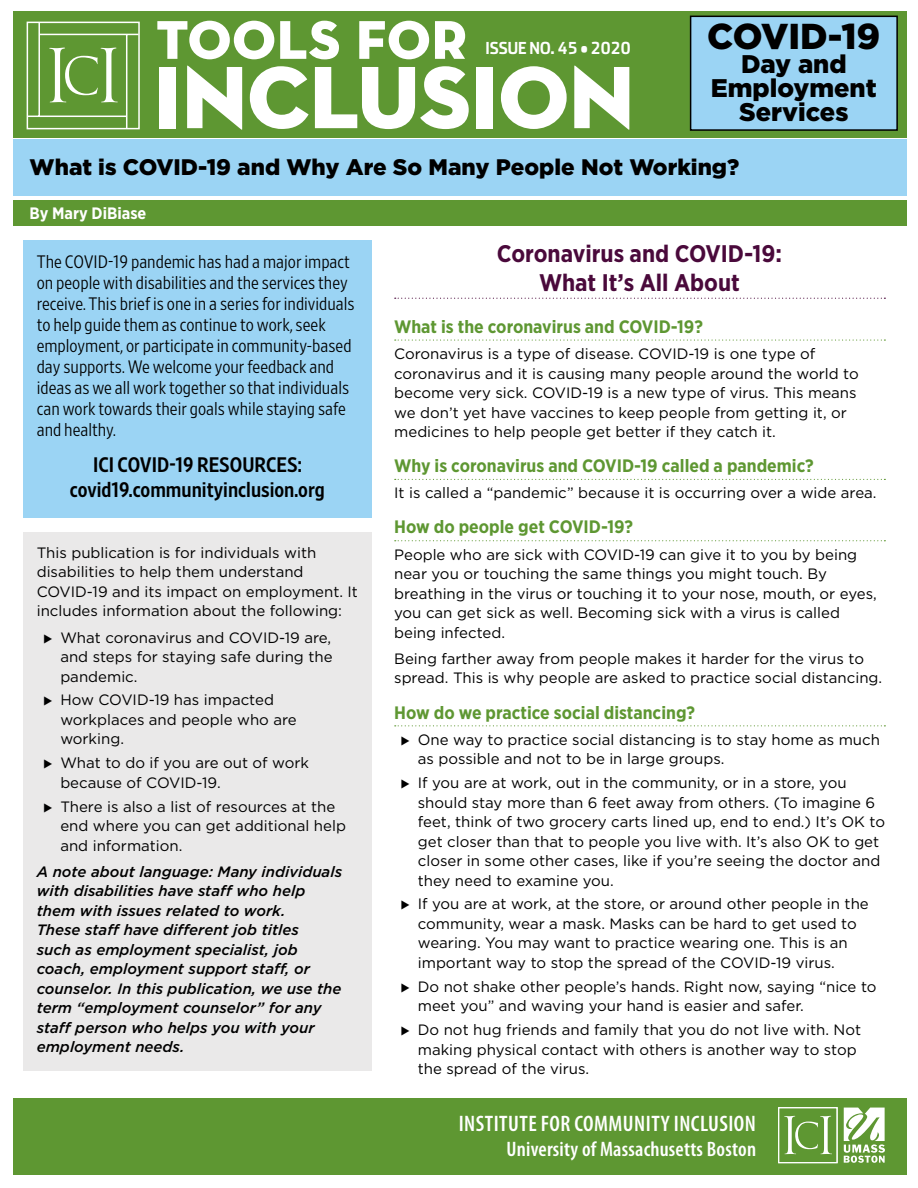
<style>
.page{position:relative;width:918px;height:1188px;background:#fff}
.page>*{position:absolute;margin:0;border:0;box-sizing:border-box;transform-origin:0 0}
.t1{font:90px "Neutra Disp Titling";color:#fff}
.t2{font:55.5px "Neutra Disp Titling";letter-spacing:.02em;color:#fff}
.t3{font:900 36px "Gotham HTF";color:#000}
.t4{font:900 25.5px/24px "Gotham HTF";color:#000;text-align:center}
.t5{font:700 24px/28.8px "Gotham Narrow";color:#4a093b;text-align:center}
.t6{font:900 22.5px "Gotham HTF";color:#000}
.t7{font:600 condensed 22.5px "Myriad Pro";letter-spacing:.02em;color:#fff}
.t8{font:21px "Retina Narrow Med";color:#000}
.t9{font:600 condensed 21px "Myriad Pro";letter-spacing:.01em;color:#fff}
.t10{font:300 18px/21px "Retina Narrow";color:#000}
.t11{font:700 18px "Gotham Narrow";color:#5e9732}
.t12{font:16.5px "Stainless Cond Bold Tab";color:#fff}
.t13{font:700 16.5px "Gotham Narrow";color:#fff}
.t14{font:15px/19.5px "Gotham HTF";color:#000}
.t15{font:italic 500 15px/19.5px "Gotham HTF";color:#000}
</style>
<div class="page">
<div style="left:14px;top:11px;width:893px;height:126px;background:#5e9732"></div>
<hr style="left:126px;top:34px;width:1px;height:95px;background:#fff">
<hr style="left:38px;top:22px;width:2px;height:94px;background:#fff">
<hr style="left:28px;top:116px;width:99px;height:1px;background:#fff">
<hr style="left:39px;top:34px;width:100px;height:1px;background:#fff">
<svg style="left:395px;top:298px;width:490px;height:1px"></svg>
<svg style="left:395px;top:340px;width:490px;height:1px"></svg>
<svg style="left:395px;top:479px;width:490px;height:1px"></svg>
<svg style="left:395px;top:540px;width:490px;height:1px"></svg>
<svg style="left:395px;top:725px;width:490px;height:1px"></svg>
<div style="left:23px;top:240px;width:349px;height:278px;background:#9bd4f4"></div>
<div style="left:23px;top:532px;width:349px;height:539px;background:#eae9e9"></div>
<svg style="left:49px;top:48px;width:69px;height:54px"></svg>
<div style="left:27px;top:22px;width:113px;height:107px;border:2px solid #fff"></div>
<div style="left:691px;top:16px;width:206px;height:114px;background:#9bd4f4"></div>
<div style="left:690px;top:16px;width:208px;height:115px;border:2px solid #000"></div>
<div style="left:14px;top:140px;width:893px;height:56px;background:#9bd4f4"></div>
<div style="left:14px;top:200px;width:893px;height:25px;background:#5e9732"></div>
<div style="left:14px;top:1098px;width:893px;height:77px;background:#5e9732"></div>
<div style="left:778px;top:1107px;width:60px;height:56px;border:1px solid #fff"></div>
<svg style="left:784px;top:1116px;width:48px;height:38px"></svg>
<svg style="left:844px;top:1108px;width:41px;height:55px"></svg>
<p class="t2" style="left:156px;top:5px;width:312px">TOOLS FOR</p>
<h1 class="t3" style="left:707px;top:16px;width:175px">COVID-19</h1>
<h1 class="t4" style="left:711px;top:52px;width:167px">Day and<br>Employment<br>Services</h1>
<h2 class="t6" style="left:30px;top:154px;width:711px">What is COVID-19 and Why Are So Many People Not Working?</h2>
<p class="t13" style="left:30px;top:203px;width:118px">By Mary DiBiase</p>
<p class="t10" style="left:37px;top:251px;width:319px">The COVID-19 pandemic has had a major impact on people with disabilities and the services they receive. This brief is one in a series for individuals to help guide them as continue to work, seek employment, or participate in community-based day supports. We welcome your feedback and ideas as we all work together so that individuals can work towards their goals while staying safe and healthy.</p>
<p class="t8" style="left:93px;top:451px;width:210px">ICI COVID-19 RESOURCES:</p>
<p class="t12" style="left:486px;top:38px;width:146px">ISSUE NO. 45 • 2020</p>
<p class="t1" style="left:154px;top:41px;width:482px">INCLUSION</p>
<h3 class="t5" style="left:497px;top:239px;width:287px">Coronavirus and COVID-19:<br>What It’s All About</h3>
<h4 class="t11" style="left:394px;top:315px;width:310px">What is the coronavirus and COVID-19?</h4>
<p class="t14" style="left:394px;top:344px;width:466px">Coronavirus is a type of disease. COVID-19 is one type of coronavirus and it is causing many people around the world to become very sick. COVID-19 is a new type of virus. This means we don’t yet have vaccines to keep people from getting it, or medicines to help people get better if they catch it.</p>
<h4 class="t11" style="left:394px;top:454px;width:421px">Why is coronavirus and COVID-19 called a pandemic?</h4>
<p class="t8" style="left:70px;top:477px;width:256px">covid19.communityinclusion.org</p>
<p class="t14" style="left:394px;top:483px;width:484px">It is called a “pandemic” because it is occurring over a wide area.</p>
<h4 class="t11" style="left:394px;top:516px;width:241px">How do people get COVID-19?</h4>
<p class="t14" style="left:37px;top:543px;width:323px">This publication is for individuals with disabilities to help them understand COVID-19 and its impact on employment. It includes information about the following:</p>
<p class="t14" style="left:60px;top:627px;width:274px;text-align:justify">What coronavirus and COVID-19 are, and steps for staying safe during the pandemic.</p>
<p class="t14" style="left:60px;top:690px;width:238px">How COVID-19 has impacted workplaces and people who are working.</p>
<p class="t14" style="left:60px;top:753px;width:250px">What to do if you are out of work because of COVID-19.</p>
<p class="t14" style="left:60px;top:796px;width:287px">There is also a list of resources at the end where you can get additional help and information.</p>
<p class="t15" style="left:37px;top:862px;width:307px">A note about language: Many individuals with disabilities have staff who help them with issues related to work.<br>These staff have different job titles<br>such as employment specialist, job coach, employment support staff, or counselor. In this publication, we use the term “employment counselor” for any staff person who helps you with your employment needs.</p>
<p class="t14" style="left:394px;top:544px;width:484px">People who are sick with COVID-19 can give it to you by being near you or touching the same things you might touch. By breathing in the virus or touching it to your nose, mouth, or eyes, you can get sick as well. Becoming sick with a virus is called being infected.</p>
<p class="t14" style="left:394px;top:649px;width:490px">Being farther away from people makes it harder for the virus to spread. This is why people are asked to practice social distancing.</p>
<h4 class="t11" style="left:394px;top:701px;width:302px">How do we practice social distancing?</h4>
<p class="t14" style="left:418px;top:730px;width:464px">One way to practice social distancing is to stay home as much as possible and not to be in large groups.</p>
<p class="t14" style="left:418px;top:773px;width:469px">If you are at work, out in the community, or in a store, you should stay more than 6 feet away from others. (To imagine 6 feet, think of two grocery carts lined up, end to end.) It’s OK to get closer than that to people you live with. It’s also OK to get closer in some other cases, like if you’re seeing the doctor and they need to examine you.</p>
<p class="t14" style="left:418px;top:894px;width:452px">If you are at work, at the store, or around other people in the community, wear a mask. Masks can be hard to get used to wearing. You may want to practice wearing one. This is an important way to stop the spread of the COVID-19 virus.</p>
<p class="t14" style="left:418px;top:976px;width:460px">Do not shake other people’s hands. Right now, saying “nice to meet you” and waving your hand is easier and safer.</p>
<p class="t14" style="left:418px;top:1020px;width:445px">Do not hug friends and family that you do not live with. Not making physical contact with others is another way to stop the spread of the virus.</p>
<p class="t7" style="left:459px;top:1112px;width:299px">INSTITUTE FOR COMMUNITY INCLUSION</p>
<p class="t9" style="left:507px;top:1138px;width:251px">University of Massachusetts Boston</p>
</div>
